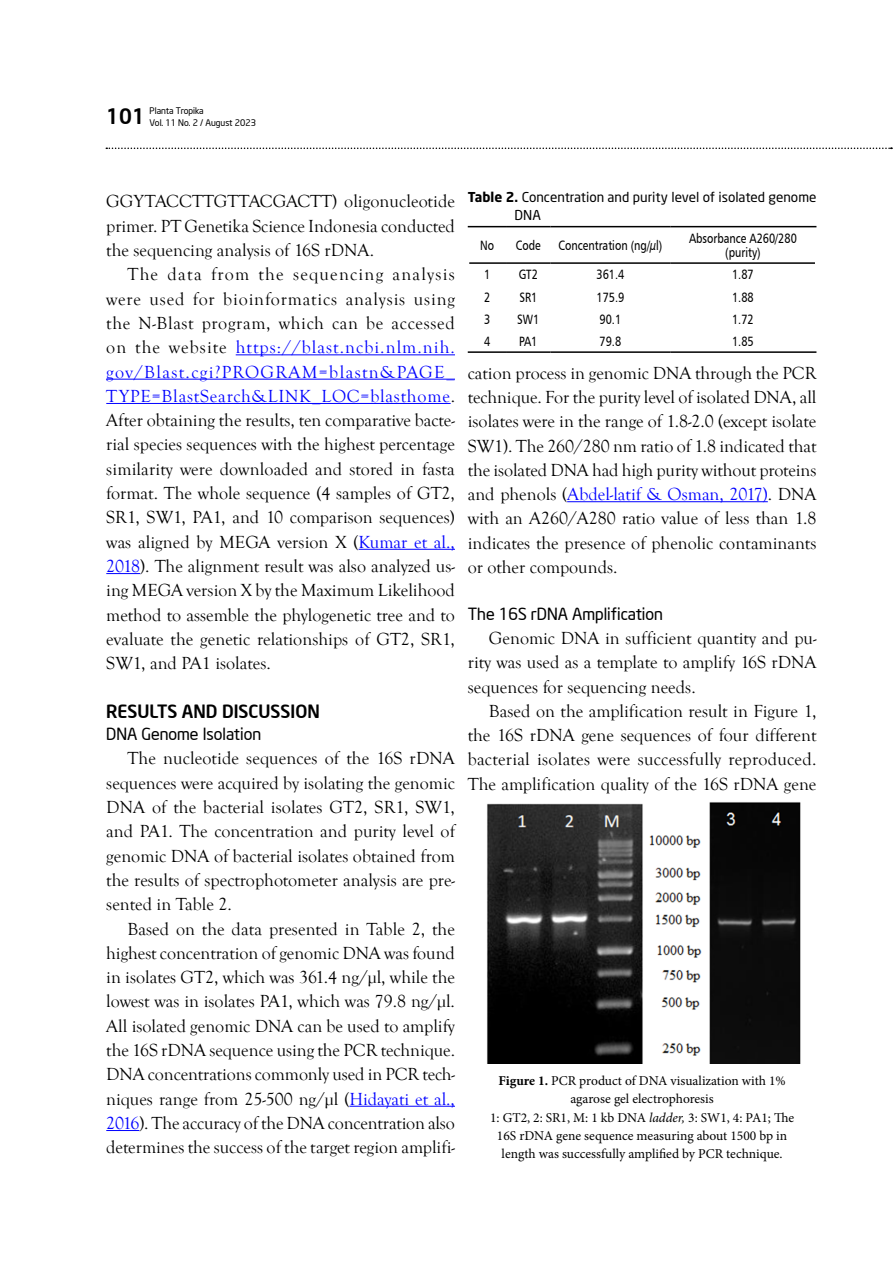
<style>
.page{position:relative;width:893px;height:1263px;background:#fff}
.page>*{position:absolute;margin:0;border:0;box-sizing:border-box;transform-origin:0 0}
.t1{font:500 21px "Neo Sans Intel";color:#000}
.t2{font:18px/24.3px "Goudy Old Style T";color:#000;text-align:justify}
.t3{font:500 18px "Neo Sans Intel";color:#000}
.t4{font:16.5px "Neo Sans Intel";color:#000}
.t5{font:13.5px/18.1px "Minion Pro";color:#000;text-align:center}
.t6{font:13.5px/14.1px "Humanist 777 BT Roman B";color:#000;text-align:center;scale:.8 1}
.t7{font:13.5px/18.3px "Neo Sans Std";color:#000}
.t8{font:9px "Neo Sans Intel";color:#000}
.s1{color:#00f}
.s2{font-weight:700}
.s3{font-style:italic}
</style>
<div class="page">
<svg style="left:106px;top:148px;width:787px;height:1px"></svg>
<hr style="left:236px;top:354px;width:219px;height:1px;background:#00f">
<hr style="left:106px;top:379px;width:349px;height:1px;background:#00f">
<hr style="left:106px;top:403px;width:345px;height:1px;background:#00f">
<hr style="left:359px;top:549px;width:96px;height:1px;background:#00f">
<hr style="left:106px;top:573px;width:34px;height:1px;background:#00f">
<hr style="left:349px;top:1106px;width:106px;height:1px;background:#00f">
<hr style="left:106px;top:1130px;width:33px;height:1px;background:#00f">
<hr style="left:567px;top:501px;width:201px;height:1px;background:#00f">
<hr style="left:468px;top:226px;width:38px;height:1px;background:#000">
<hr style="left:506px;top:226px;width:45px;height:1px;background:#000">
<hr style="left:551px;top:226px;width:119px;height:1px;background:#000">
<hr style="left:670px;top:226px;width:146px;height:1px;background:#000">
<hr style="left:469px;top:262px;width:37px;height:2px;background:#000">
<hr style="left:506px;top:262px;width:45px;height:2px;background:#000">
<hr style="left:551px;top:262px;width:119px;height:2px;background:#000">
<hr style="left:670px;top:262px;width:145px;height:2px;background:#000">
<hr style="left:468px;top:351px;width:38px;height:2px;background:#000">
<hr style="left:506px;top:351px;width:45px;height:2px;background:#000">
<hr style="left:551px;top:351px;width:119px;height:2px;background:#000">
<hr style="left:670px;top:351px;width:146px;height:2px;background:#000">
<img style="left:487px;top:802px;width:314px;height:262px">
<p class="t8" style="left:150px;top:105px;width:56px">Planta Tropika</p>
<p class="t1" style="left:106px;top:103px;width:40px">101</p>
<p class="t8" style="left:150px;top:117px;width:108px">Vol. 11 No. 2 / August 2023</p>
<p class="t2" style="left:106px;top:190px;width:350px">GGYTACCTTGTTACGACTT) oligonucleotide primer. PT Genetika Science Indonesia conducted the sequencing analysis of 16S rDNA.</p>
<p class="t2" style="left:106px;top:263px;width:350px;text-indent:21px">The data from the sequencing analysis were used for bioinformatics analysis using the N-Blast program, which can be accessed on the website <span class="s1">https://blast.ncbi.nlm.nih. gov/Blast.cgi?PROGRAM=blastn&amp;PAGE_ TYPE=BlastSearch&amp;LINK_LOC=blasthome</span>.<br>After obtaining the results, ten comparative bacte&shy;rial species sequences with the highest percentage similarity were downloaded and stored in fasta format. The whole sequence (4 samples of GT2, SR1, SW1, PA1, and 10 comparison sequences) was aligned by MEGA version X (<span class="s1">Kumar et al., 2018</span>). The alignment result was also analyzed us&shy;ing MEGA version X by the Maximum Likelihood method to assemble the phylogenetic tree and to evaluate the genetic relationships of GT2, SR1, SW1, and PA1 isolates.</p>
<p class="t3" style="left:106px;top:700px;width:215px">RESULTS AND DISCUSSION</p>
<p class="t4" style="left:106px;top:724px;width:156px">DNA Genome Isolation</p>
<p class="t2" style="left:106px;top:747px;width:350px;text-indent:21px">The nucleotide sequences of the 16S rDNA sequences were acquired by isolating the genomic DNA of the bacterial isolates GT2, SR1, SW1, and PA1. The concentration and purity level of genomic DNA of bacterial isolates obtained from the results of spectrophotometer analysis are pre&shy;sented in Table 2.</p>
<p class="t2" style="left:106px;top:917px;width:350px;text-indent:21px">Based on the data presented in Table 2, the highest concentration of genomic DNA was found in isolates GT2, which was 361.4 ng/µl, while the lowest was in isolates PA1, which was 79.8 ng/µl.<br>All isolated genomic DNA can be used to amplify the 16S rDNA sequence using the PCR technique.<br>DNA concentrations commonly used in PCR tech&shy;niques range from 25-500 ng/µl (<span class="s1">Hidayati et al., 2016</span>). The accuracy of the DNA concentration also determines the success of the target region amplifi-</p>
<p class="t7" style="left:514px;top:187px;width:303px;text-indent:-47px"><span class="s2">Table 2.</span> Concentration and purity level of isolated genome<br>DNA</p>
<p class="t6" style="left:480px;top:238px;width:19px">No</p>
<p class="t6" style="left:516px;top:238px;width:33px">Code</p>
<p class="t6" style="left:559px;top:238px;width:131px">Concentration (ng/µl)</p>
<p class="t6" style="left:689px;top:231px;width:136px">Absorbance A260/280 (purity)</p>
<p class="t6" style="left:484px;top:267px;width:9px">1</p>
<p class="t6" style="left:519px;top:267px;width:25px">GT2</p>
<p class="t6" style="left:596px;top:267px;width:36px">361.4</p>
<p class="t6" style="left:732px;top:267px;width:29px">1.87</p>
<p class="t6" style="left:484px;top:290px;width:9px">2</p>
<p class="t6" style="left:519px;top:290px;width:24px">SR1</p>
<p class="t6" style="left:596px;top:290px;width:36px">175.9</p>
<p class="t6" style="left:732px;top:290px;width:29px">1.88</p>
<p class="t6" style="left:484px;top:312px;width:9px">3</p>
<p class="t6" style="left:517px;top:312px;width:29px">SW1</p>
<p class="t6" style="left:600px;top:312px;width:29px">90.1</p>
<p class="t6" style="left:732px;top:312px;width:29px">1.72</p>
<p class="t6" style="left:484px;top:334px;width:9px">4</p>
<p class="t6" style="left:519px;top:334px;width:24px">PA1</p>
<p class="t6" style="left:600px;top:334px;width:29px">79.8</p>
<p class="t6" style="left:732px;top:334px;width:29px">1.85</p>
<p class="t2" style="left:468px;top:361px;width:350px">cation process in genomic DNA through the PCR technique. For the purity level of isolated DNA, all isolates were in the range of 1.8-2.0 (except isolate SW1). The 260/280 nm ratio of 1.8 indicated that the isolated DNA had high purity without proteins and phenols (<span class="s1">Abdel-latif &amp; Osman, 2017)</span>. DNA with an A260/A280 ratio value of less than 1.8 indicates the presence of phenolic contaminants or other compounds.</p>
<p class="t4" style="left:468px;top:603px;width:197px">The 16S rDNA Amplification</p>
<p class="t2" style="left:468px;top:626px;width:350px;text-indent:21px">Genomic DNA in sufficient quantity and pu&shy;rity was used as a template to amplify 16S rDNA sequences for sequencing needs.</p>
<p class="t2" style="left:468px;top:699px;width:350px;text-indent:21px">Based on the amplification result in Figure 1, the 16S rDNA gene sequences of four different bacterial isolates were successfully reproduced.<br>The amplification quality of the 16S rDNA gene</p>
<p class="t5" style="left:490px;top:1072px;width:306px"><span class="s2">Figure 1.</span> PCR product of DNA visualization with 1% agarose gel electrophoresis<br>1: GT2, 2: SR1, M: 1 kb DNA <span class="s3">ladder,</span> 3: SW1, 4: PA1; The 16S rDNA gene sequence measuring about 1500 bp in length was successfully amplified by PCR technique.</p>
</div>
